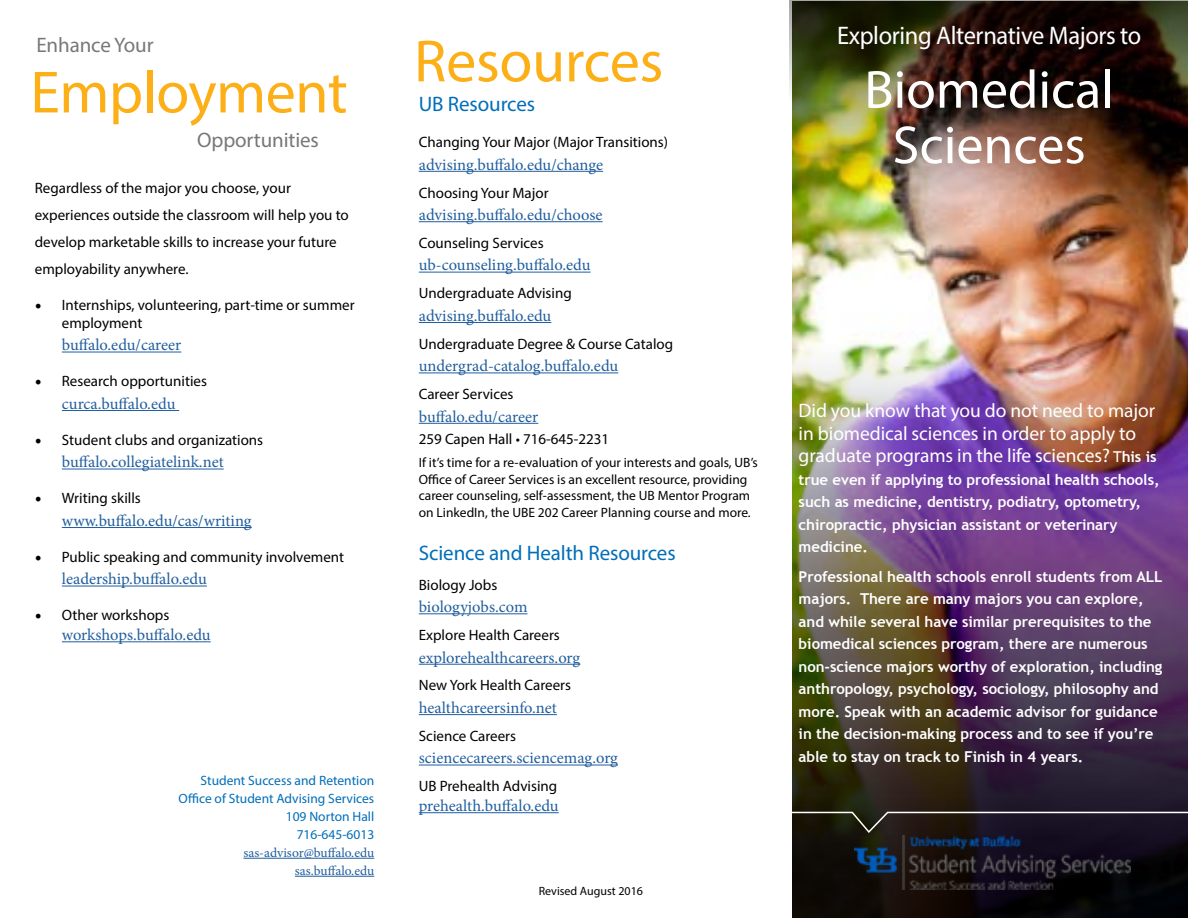
<style>
.page{position:relative;width:1188px;height:918px;background:#fff}
.page>*{position:absolute;margin:0;border:0;box-sizing:border-box;transform-origin:0 0}
.t1{font:60px "Myriad Pro";letter-spacing:-.01em;color:#fcaf17}
.t2{font:54px/55.5px "Myriad Pro";color:#fff;text-align:center}
.t3{font:25.5px "Myriad Pro";letter-spacing:-.015em;color:#fff;scale:.96 1}
.t4{font:21px "Myriad Pro";letter-spacing:-.005em;color:#006eb9}
.t5{font:21px "Myriad Pro";letter-spacing:-.005em;color:#77787b}
.t6{font:19.5px/22.5px "Myriad Pro";letter-spacing:-.005em;color:#fff}
.t7{font:16.5px "Minion Pro";color:#215e9e}
.t8{font:15px/27px "Myriad Pro";color:#000}
.t9{font:700 15px/22.5px "Trebuchet MS";letter-spacing:-.005em;color:#fff}
.t10{font:13.5px/16.5px "Myriad Pro";color:#000}
.t11{font:13.5px/18px "Myriad Pro";color:#006eb9;text-align:right}
.t12{font:13.5px/18px "Minion Pro";color:#215e9e;text-align:right}
.t13{font:12px "Myriad Pro";color:#000}
.s1{font-family:"Minion Pro";font-size:18px}
.s2{font-family:"Trebuchet MS";font-size:15px}
.s3{font-family:"Trebuchet MS";font-weight:700;font-size:15px}
</style>
<div class="page">
<img style="left:792px;top:195px;width:396px;height:145px">
<img style="left:792px;top:340px;width:396px;height:578px">
<img style="left:799px;top:403px;width:373px;height:378px">
<hr style="left:62px;top:352px;width:119px;height:1px;background:#215e9e">
<hr style="left:62px;top:410px;width:117px;height:1px;background:#215e9e">
<hr style="left:62px;top:469px;width:162px;height:1px;background:#215e9e">
<hr style="left:62px;top:527px;width:190px;height:1px;background:#215e9e">
<hr style="left:62px;top:586px;width:145px;height:1px;background:#215e9e">
<hr style="left:62px;top:641px;width:149px;height:1px;background:#215e9e">
<hr style="left:419px;top:171px;width:184px;height:1px;background:#215e9e">
<hr style="left:419px;top:221px;width:184px;height:1px;background:#215e9e">
<hr style="left:419px;top:272px;width:172px;height:1px;background:#215e9e">
<hr style="left:419px;top:322px;width:132px;height:1px;background:#215e9e">
<hr style="left:419px;top:373px;width:199px;height:1px;background:#215e9e">
<hr style="left:419px;top:423px;width:119px;height:1px;background:#215e9e">
<hr style="left:419px;top:613px;width:109px;height:1px;background:#215e9e">
<hr style="left:419px;top:664px;width:161px;height:1px;background:#215e9e">
<hr style="left:419px;top:714px;width:138px;height:1px;background:#215e9e">
<hr style="left:419px;top:765px;width:199px;height:1px;background:#215e9e">
<hr style="left:419px;top:812px;width:140px;height:1px;background:#215e9e">
<img style="left:792px;top:1px;width:396px;height:194px">
<hr style="left:243px;top:858px;width:131px;height:1px;background:#215e9e">
<hr style="left:295px;top:876px;width:79px;height:1px;background:#215e9e">
<svg style="left:792px;top:811px;width:396px;height:23px;background:#2b2429"></svg>
<img style="left:854px;top:835px;width:276px;height:54px">
<h3 class="t5" style="left:36px;top:32px;width:119px">Enhance Your</h3>
<h1 class="t1" style="left:30px;top:55px;width:319px">Employment</h1>
<h3 class="t5" style="left:197px;top:127px;width:123px">Opportunities</h3>
<p class="t8" style="left:35px;top:174px;width:315px">Regardless of the major you choose, your experiences outside the classroom will help you to develop marketable skills to increase your future employability anywhere.</p>
<p class="t8" style="left:62px;top:296px;width:294px;line-height:18px;text-indent:-27px"><span class="s1">•</span> Internships, volunteering, part-time or summer employment</p>
<p class="t7" style="left:62px;top:334px;width:121px">buffalo.edu/career</p>
<p class="t8" style="left:35px;top:368px;width:174px"><span class="s1">•</span> Research opportunities</p>
<p class="t7" style="left:62px;top:393px;width:115px">curca.buffalo.edu</p>
<p class="t8" style="left:35px;top:426px;width:230px"><span class="s1">•</span> Student clubs and organizations</p>
<p class="t7" style="left:62px;top:451px;width:163px">buffalo.collegiatelink.net</p>
<p class="t8" style="left:35px;top:485px;width:108px"><span class="s1">•</span> Writing skills</p>
<p class="t7" style="left:62px;top:510px;width:191px">www.buffalo.edu/cas/writing</p>
<p class="t8" style="left:35px;top:543px;width:311px"><span class="s1">•</span> Public speaking and community involvement</p>
<p class="t7" style="left:62px;top:568px;width:147px">leadership.buffalo.edu</p>
<p class="t8" style="left:35px;top:602px;width:136px"><span class="s1">•</span> Other workshops</p>
<p class="t7" style="left:62px;top:624px;width:150px">workshops.buffalo.edu</p>
<p class="t11" style="left:179px;top:771px;width:197px">Student Success and Retention<br>Office of Student Advising Services<br>109 Norton Hall<br>716-645-6013</p>
<p class="t12" style="left:243px;top:844px;width:132px">sas-advisor@buffalo.edu sas.buffalo.edu</p>
<h1 class="t1" style="left:414px;top:24px;width:251px">Resources</h1>
<h3 class="t4" style="left:419px;top:91px;width:118px">UB Resources</h3>
<p class="t8" style="left:419px;top:128px;width:251px">Changing Your Major (Major Transitions)</p>
<p class="t7" style="left:419px;top:153px;width:186px">advising.buffalo.edu/change</p>
<p class="t8" style="left:419px;top:179px;width:131px">Choosing Your Major</p>
<p class="t7" style="left:419px;top:204px;width:185px">advising.buffalo.edu/choose</p>
<p class="t8" style="left:419px;top:229px;width:126px">Counseling Services</p>
<p class="t7" style="left:419px;top:254px;width:173px">ub-counseling.buffalo.edu</p>
<p class="t8" style="left:419px;top:280px;width:154px">Undergraduate Advising</p>
<p class="t7" style="left:419px;top:305px;width:134px">advising.buffalo.edu</p>
<p class="t8" style="left:419px;top:330px;width:256px">Undergraduate Degree &amp; Course Catalog</p>
<p class="t7" style="left:419px;top:355px;width:201px">undergrad-catalog.buffalo.edu</p>
<p class="t8" style="left:419px;top:380px;width:96px">Career Services</p>
<p class="t7" style="left:419px;top:405px;width:121px">buffalo.edu/career</p>
<p class="t8" style="left:419px;top:425px;width:192px">259 Capen Hall • 716-645-2231</p>
<p class="t10" style="left:419px;top:454px;width:341px">If it’s time for a re-evaluation of your interests and goals, UB’s Office of Career Services is an excellent resource, providing career counseling, self-assessment, the UB Mentor Program on LinkedIn, the UBE 202 Career Planning course and more.</p>
<h3 class="t4" style="left:419px;top:540px;width:258px">Science and Health Resources</h3>
<p class="t8" style="left:419px;top:571px;width:80px">Biology Jobs</p>
<p class="t7" style="left:419px;top:596px;width:110px">biologyjobs.com</p>
<p class="t8" style="left:419px;top:621px;width:143px">Explore Health Careers</p>
<p class="t7" style="left:419px;top:646px;width:163px">explorehealthcareers.org</p>
<p class="t8" style="left:419px;top:672px;width:154px">New York Health Careers</p>
<p class="t7" style="left:419px;top:697px;width:140px">healthcareersinfo.net</p>
<p class="t8" style="left:419px;top:722px;width:99px">Science Careers</p>
<p class="t7" style="left:419px;top:747px;width:201px">sciencecareers.sciencemag.org</p>
<p class="t8" style="left:419px;top:773px;width:140px">UB Prehealth Advising</p>
<p class="t7" style="left:419px;top:795px;width:141px">prehealth.buffalo.edu</p>
<p class="t13" style="left:539px;top:884px;width:106px">Revised August 2016</p>
<h3 class="t3" style="left:837px;top:20px;width:318px">Exploring Alternative Majors to</h3>
<h2 class="t2" style="left:864px;top:61px;width:251px">Biomedical<br>Sciences</h2>
<h3 class="t6" style="left:799px;top:399px;width:360px">Did you know that you do not need to major in biomedical sciences in order to apply to graduate programs in the life sciences? <span class="s2">T</span><span class="s3">his is</span></h3>
<p class="t9" style="left:799px;top:468px;width:362px">true even if applying to professional health schools, such as medicine, dentistry, podiatry, optometry, chiropractic, physician assistant or veterinary medicine.</p>
<p class="t9" style="left:799px;top:565px;width:365px">Professional health schools enroll students from ALL majors. There are many majors you can explore, and while several have similar prerequisites to the biomedical sciences program, there are numerous non-science majors worthy of exploration, including anthropology, psychology, sociology, philosophy and more. Speak with an academic advisor for guidance in the decision-making process and to see if you’re able to stay on track to Finish in 4 years.</p>
</div>
